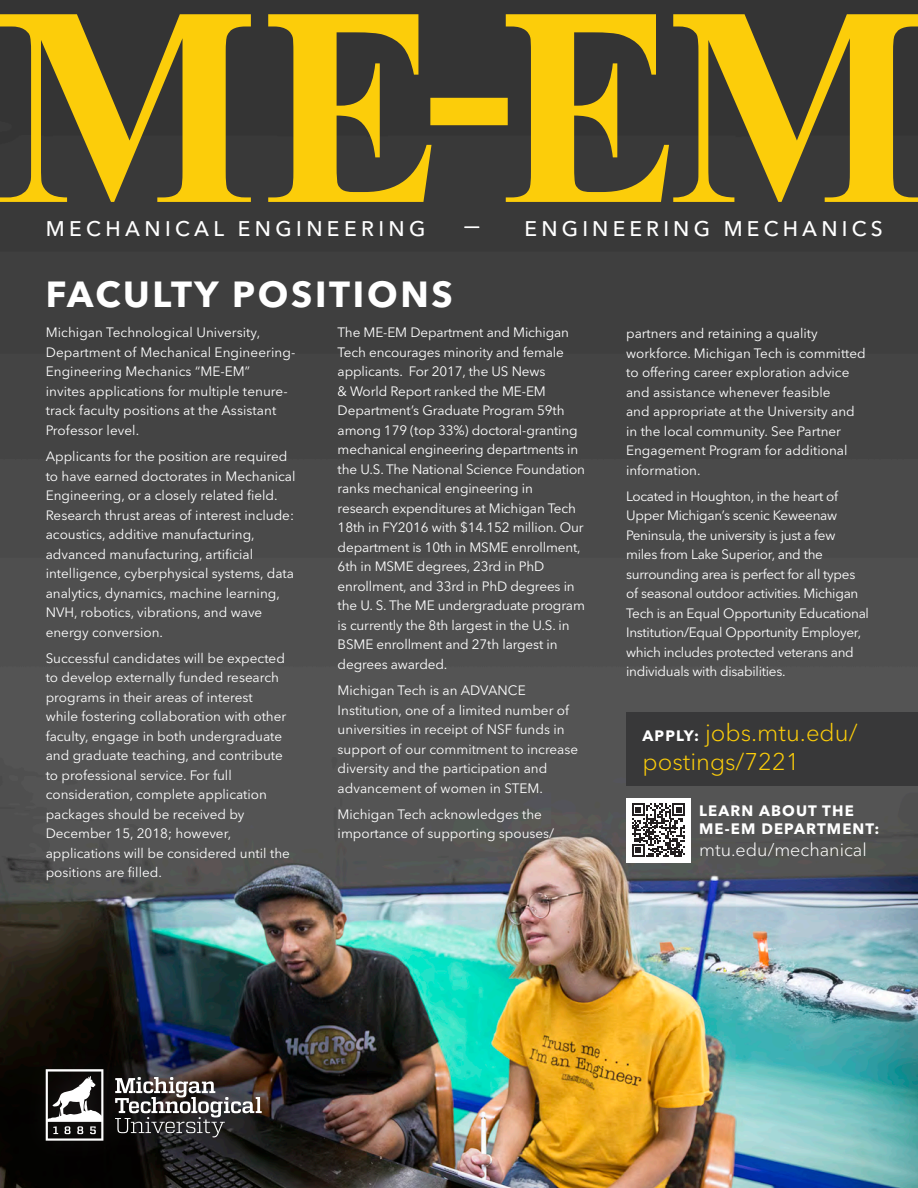
<style>
.page{position:relative;width:918px;height:1188px;background:#fff}
.page>*{position:absolute;margin:0;border:0;box-sizing:border-box;transform-origin:0 0}
.H1__black{font:700 36px "Avenir Next LT Pro";letter-spacing:.075em;color:#fff}
.t1{font:300 24px/28.5px "Avenir Next LT Pro";color:#fccd0a}
.BODY_TEXT{font:500 21px "Avenir Next LT Pro";letter-spacing:.2em;color:#fff}
.t2{font:300 18px "Avenir Next LT Pro";color:#fff}
.t3{font:700 15px/18px "Avenir Next LT Pro";letter-spacing:.075em;color:#fff}
.t4{font:13.5px/19.5px "Avenir Next LT Pro";color:#fff}
.t5{font:13.5px/19.5px "Avenir Next LT Pro";letter-spacing:-.02em;color:#fff}
.s1{font-weight:700;font-size:15px;color:#fff}
</style>
<div class="page">
<img style="left:0;top:0;width:918px;height:1188px">
<div style="left:626px;top:712px;width:292px;height:74px;background:#383839"></div>
<svg style="left:0;top:14px;width:918px;height:188px;background:#867323"></svg>
<div style="left:626px;top:798px;width:65px;height:65px;background:#fff"></div>
<svg style="left:632px;top:803px;width:53px;height:54px"></svg>
<svg style="left:464px;top:226px;width:15px;height:2px"></svg>
<svg style="left:23px;top:1047px;width:260px;height:117px;background:#191516"></svg>
<svg style="left:46px;top:1069px;width:57px;height:72px"></svg>
<svg style="left:115px;top:1077px;width:147px;height:60px;background:#595655"></svg>
<p class="BODY_TEXT" style="left:46px;top:216px;width:381px">MECHANICAL ENGINEERING</p>
<p class="BODY_TEXT" style="left:525px;top:216px;width:360px">ENGINEERING MECHANICS</p>
<p class="H1__black" style="left:46px;top:273px;width:409px">FACULTY POSITIONS</p>
<p class="t4" style="left:338px;top:323px;width:249px">The ME-EM Department and Michigan Tech encourages minority and female applicants. For 2017, the US News<br>&amp; World Report ranked the ME-EM Department’s Graduate Program 59th among 179 (top 33%) doctoral-granting mechanical engineering departments in the U.S. The National Science Foundation ranks mechanical engineering in research expenditures at Michigan Tech 18th in FY2016 with $14.152 million. Our department is 10th in MSME enrollment, 6th in MSME degrees, 23rd in PhD enrollment, and 33rd in PhD degrees in the U. S. The ME undergraduate program is currently the 8th largest in the U.S. in BSME enrollment and 27th largest in degrees awarded.</p>
<p class="t4" style="left:338px;top:681px;width:242px">Michigan Tech is an ADVANCE Institution, one of a limited number of universities in receipt of NSF funds in support of our commitment to increase diversity and the participation and advancement of women in STEM.</p>
<p class="t4" style="left:338px;top:804px;width:218px">Michigan Tech acknowledges the importance of supporting spouses/</p>
<p class="t4" style="left:46px;top:323px;width:251px">Michigan Technological University, Department of Mechanical Engineering-Engineering Mechanics “ME-EM”<br>invites applications for multiple tenure&shy;track faculty positions at the Assistant Professor level.</p>
<p class="t4" style="left:46px;top:447px;width:251px">Applicants for the position are required to have earned doctorates in Mechanical Engineering, or a closely related field.<br>Research thrust areas of interest include: acoustics, additive manufacturing, advanced manufacturing, artificial intelligence, cyberphysical systems, data analytics, dynamics, machine learning, NVH, robotics, vibrations, and wave energy conversion.</p>
<p class="t4" style="left:46px;top:648px;width:246px">Successful candidates will be expected to develop externally funded research programs in their areas of interest<br>while fostering collaboration with other faculty, engage in both undergraduate and graduate teaching, and contribute to professional service. For full consideration, complete application packages should be received by December 15, 2018; however, applications will be considered until the positions are filled.</p>
<p class="t4" style="left:626px;top:324px;width:241px">partners and retaining a quality workforce. Michigan Tech is committed to offering career exploration advice and assistance whenever feasible<br>and appropriate at the University and in the local community. See Partner Engagement Program for additional information.</p>
<p class="t5" style="left:626px;top:486px;width:244px">Located in Houghton, in the heart of Upper Michigan’s scenic Keweenaw Peninsula, the university is just a few miles from Lake Superior, and the surrounding area is perfect for all types of seasonal outdoor activities. Michigan Tech is an Equal Opportunity Educational Institution/Equal Opportunity Employer, which includes protected veterans and individuals with disabilities.</p>
<p class="t1" style="left:643px;top:719px;width:216px"><span class="s1">APPLY:</span> jobs.mtu.edu/ postings/7221</p>
<p class="t3" style="left:699px;top:802px;width:182px">LEARN ABOUT THE<br>ME-EM DEPARTMENT:</p>
<p class="t2" style="left:699px;top:839px;width:169px">mtu.edu/mechanical</p>
</div>
